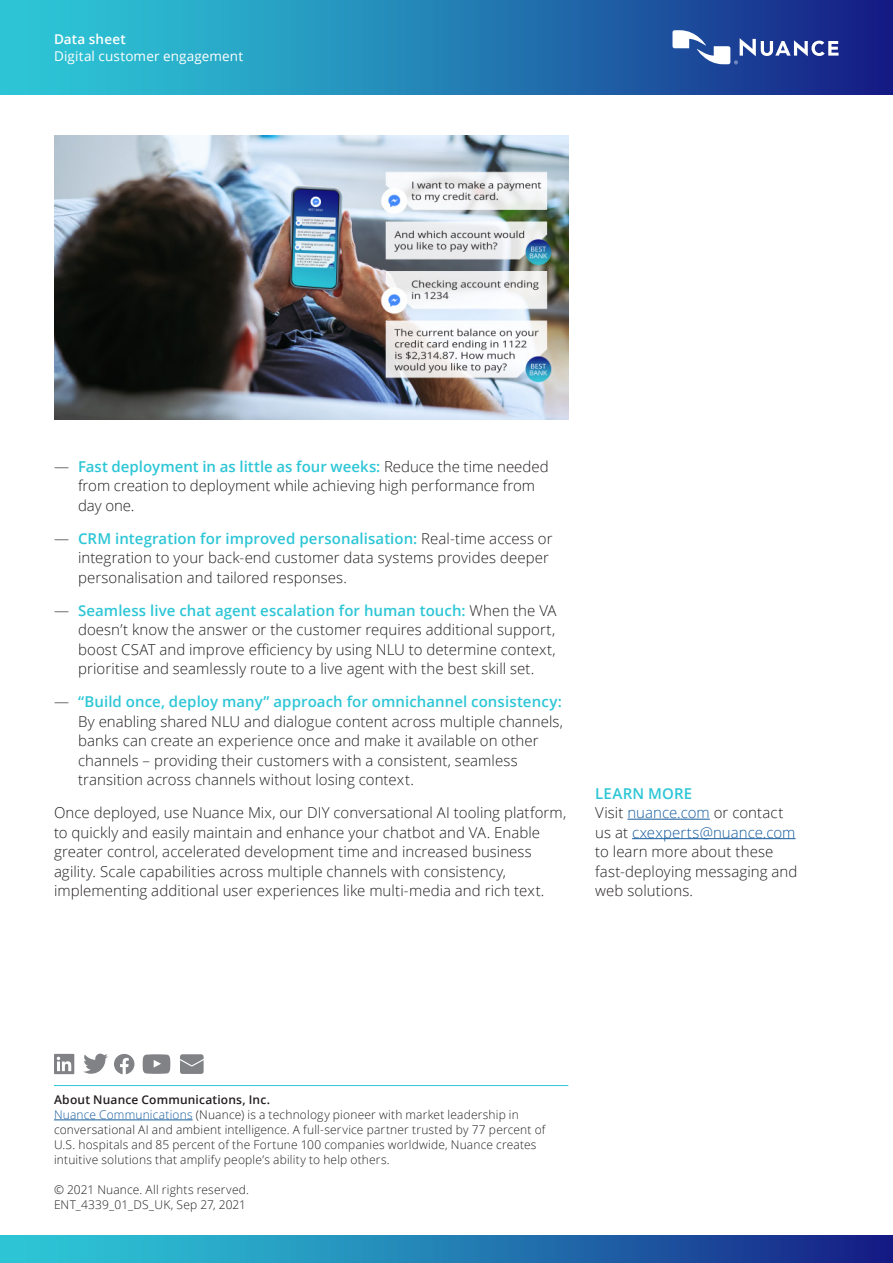
<style>
.page{position:relative;width:893px;height:1263px;background:#fff}
.page>*{position:absolute;margin:0;border:0;box-sizing:border-box;transform-origin:0 0}
.Body_Text_10_13{font:300 15px/19.5px "Open Sans";letter-spacing:.005em;color:#231f20}
.Product_Offering_Nam{font:13.5px "Open Sans";letter-spacing:.01em;color:#fff}
.Data_sheet_9_11{font:600 13.5px "Open Sans";letter-spacing:.01em;color:#fff}
.About_Nuance_Legal{font:300 12px/15px "Open Sans";letter-spacing:.015em;color:#231f20}
.About_Nuance_SemiBol{font:600 12px "Open Sans";letter-spacing:.015em;color:#231f20}
.s1{font-weight:600;color:#2dc6d6}
.s2{color:#175d9e}
</style>
<div class="page">
<div style="left:0;top:1236px;width:893px;height:27px;background:linear-gradient(to right,#2fd4dd,#162387)"></div>
<div style="left:0;top:0;width:893px;height:94px;background:linear-gradient(to right,#2fd4dd,#162387)"></div>
<svg style="left:672px;top:30px;width:167px;height:34px"></svg>
<svg style="left:54px;top:1054px;width:20px;height:20px"></svg>
<svg style="left:83px;top:1053px;width:25px;height:21px"></svg>
<svg style="left:114px;top:1054px;width:20px;height:20px"></svg>
<svg style="left:143px;top:1054px;width:27px;height:20px"></svg>
<svg style="left:180px;top:1054px;width:24px;height:20px"></svg>
<hr style="left:54px;top:1085px;width:514px;height:1px;background:#2dc6d6">
<hr style="left:54px;top:1119px;width:139px;height:1px;background:#175d9e">
<img style="left:54px;top:135px;width:514px;height:284px">
<hr style="left:627px;top:819px;width:83px;height:1px;background:#175d9e">
<hr style="left:632px;top:838px;width:163px;height:1px;background:#175d9e">
<p class="Data_sheet_9_11" style="left:54px;top:30px;width:73px">Data sheet</p>
<p class="Product_Offering_Nam" style="left:54px;top:47px;width:191px">Digital customer engagement</p>
<p class="Body_Text_10_13" style="left:78px;top:456px;width:472px;text-indent:-24px">— <span class="s1">Fast deployment in as little as four weeks:</span> Reduce the time needed from creation to deployment while achieving high performance from day one.</p>
<p class="Body_Text_10_13" style="left:78px;top:528px;width:476px;text-indent:-24px">— <span class="s1">CRM integration for improved personalisation:</span> Real-time access or integration to your back-end customer data systems provides deeper personalisation and tailored responses.</p>
<p class="Body_Text_10_13" style="left:78px;top:600px;width:480px;text-align:justify;text-indent:-24px">— <span class="s1">Seamless live chat agent escalation for human touch:</span> When the VA doesn’t know the answer or the customer requires additional support, boost CSAT and improve efficiency by using NLU to determine context, prioritise and seamlessly route to a live agent with the best skill set.</p>
<p class="Body_Text_10_13" style="left:78px;top:691px;width:486px;text-indent:-24px">— <span class="s1">“Build once, deploy many” approach for omnichannel consistency:<br></span>By enabling shared NLU and dialogue content across multiple channels, banks can create an experience once and make it available on other channels – providing their customers with a consistent, seamless transition across channels without losing context.</p>
<p class="Body_Text_10_13" style="left:54px;top:802px;width:514px">Once deployed, use Nuance Mix, our DIY conversational AI tooling platform, to quickly and easily maintain and enhance your chatbot and VA. Enable greater control, accelerated development time and increased business agility. Scale capabilities across multiple channels with consistency, implementing additional user experiences like multi-media and rich text.</p>
<p class="Body_Text_10_13" style="left:595px;top:783px;width:204px"><span class="s1">LEARN MORE<br></span>Visit <span class="s2">nuance.com</span> or contact us at <span class="s2">cxexperts@nuance.com </span>to learn more about these fast-deploying messaging and web solutions.</p>
<p class="About_Nuance_SemiBol" style="left:54px;top:1091px;width:218px">About Nuance Communications, Inc.</p>
<p class="About_Nuance_Legal" style="left:54px;top:1107px;width:493px"><span class="s2">Nuance Communications</span> (Nuance) is a technology pioneer with market leadership in conversational AI and ambient intelligence. A full-service partner trusted by 77 percent of U.S. hospitals and 85 percent of the Fortune 100 companies worldwide, Nuance creates intuitive solutions that amplify people’s ability to help others.</p>
<p class="About_Nuance_Legal" style="left:54px;top:1182px;width:196px">© 2021 Nuance. All rights reserved.</p>
<p class="About_Nuance_Legal" style="left:54px;top:1197px;width:194px">ENT_4339_01_DS_UK, Sep 27, 2021</p>
</div>
